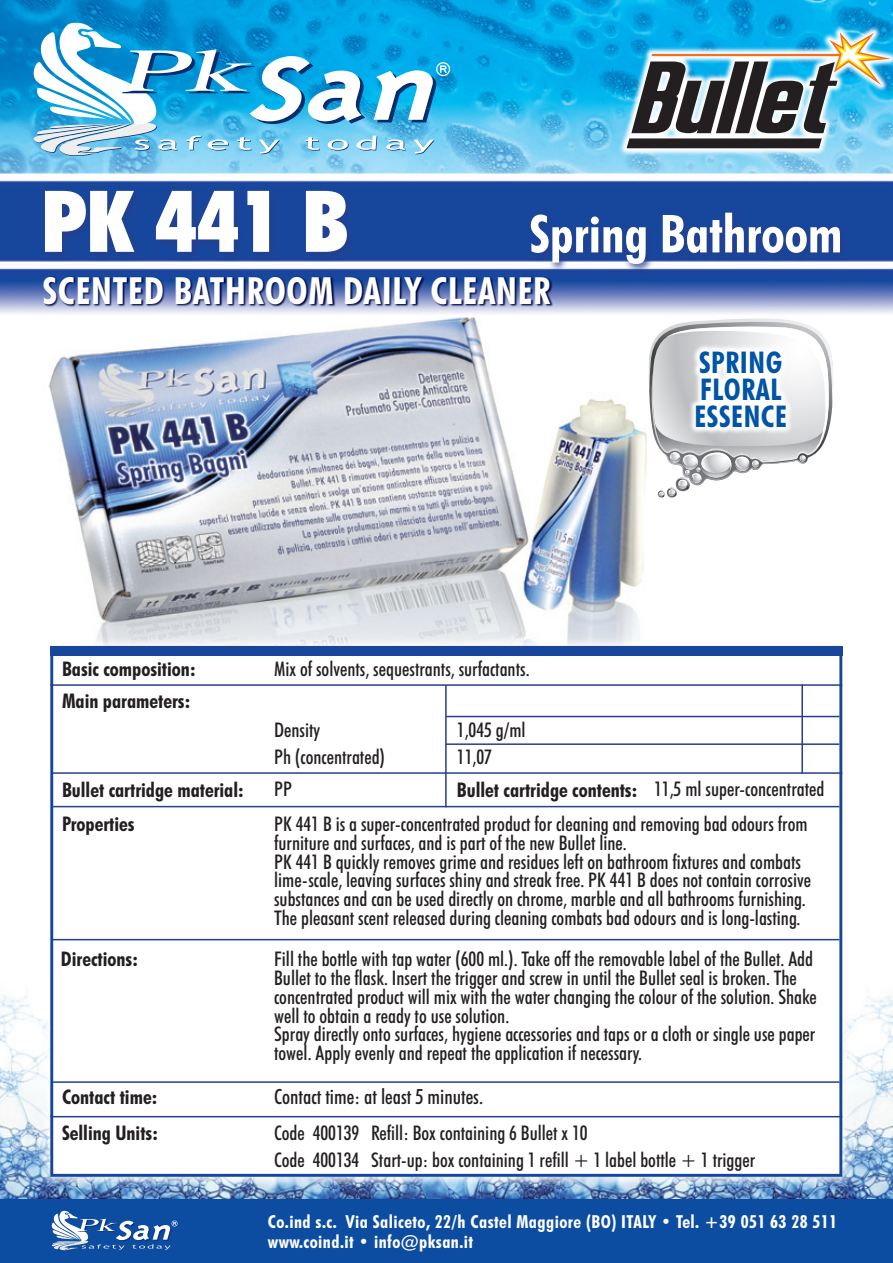
<style>
.page{position:relative;width:893px;height:1263px;background:#fff}
.page>*{position:absolute;margin:0;border:0;box-sizing:border-box;transform-origin:0 0}
.t1{font:900 condensed 85.5px "Futura BT";color:#fff}
.t2{font:700 condensed 52.5px "Futura BT";color:#fff}
.t3{font:700 condensed 37.5px "Futura BT";letter-spacing:.02em;color:#fff}
.t4{font:700 condensed 30px "Futura BT";letter-spacing:.02em;color:#0154a6}
.t5{font:500 condensed 21px "Futura BT";color:#231f20}
.t6{font:500 condensed 20.25px/18.8px "Futura BT";color:#231f20}
.t7{font:700 condensed 20.25px "Futura BT";color:#231f20}
.t8{font:700 condensed 18px "Futura BT";letter-spacing:.025em;color:#fff}
</style>
<div class="page">
<img style="left:48px;top:317px;width:599px;height:319px">
<img style="left:0;top:991px;width:893px;height:209px">
<img style="left:0;top:0;width:893px;height:314px">
<svg style="left:33px;top:23px;width:417px;height:133px"></svg>
<div style="left:41px;top:187px;width:316px;height:75px;background:#1d4396"></div>
<svg style="left:527px;top:208px;width:323px;height:66px;background:#3458a3"></svg>
<svg style="left:44px;top:276px;width:509px;height:31px;background:#324483"></svg>
<div style="left:0;top:1200px;width:893px;height:63px;background:#0d4da1"></div>
<svg style="left:0;top:1205px;width:226px;height:58px;background:#255ea9"></svg>
<svg style="left:619px;top:25px;width:274px;height:131px;background:#58c2eb"></svg>
<svg style="left:627px;top:32px;width:264px;height:116px;background:#6193a3"></svg>
<svg style="left:649px;top:318px;width:185px;height:180px"></svg>
<svg style="left:689px;top:343px;width:104px;height:92px"></svg>
<div style="left:40px;top:636px;width:812px;height:551px;background:#fff;opacity:.75"></div>
<div style="left:50px;top:646px;width:792px;height:531px;background:#fff;border:3px solid #18469d"></div>
<div style="left:50px;top:646px;width:792px;height:10px;background:#18469d"></div>
<hr style="left:50px;top:684px;width:792px;height:2px;background:#253f8e">
<hr style="left:50px;top:1116px;width:792px;height:1px;background:#253f8e">
<hr style="left:446px;top:743px;width:393px;height:2px;background:#253f8e">
<hr style="left:446px;top:716px;width:393px;height:1px;background:#253f8e">
<hr style="left:51px;top:772px;width:791px;height:2px;background:#253f8e">
<hr style="left:51px;top:939px;width:788px;height:1px;background:#253f8e">
<hr style="left:51px;top:806px;width:788px;height:1px;background:#253f8e">
<hr style="left:51px;top:1081px;width:788px;height:2px;background:#253f8e">
<hr style="left:445px;top:685px;width:2px;height:122px;background:#253f8e">
<hr style="left:801px;top:684px;width:2px;height:90px;background:#253f8e">
<p class="t1" style="left:41px;top:169px;width:309px">PK 441 B</p>
<p class="t2" style="left:530px;top:202px;width:314px">Spring Bathroom</p>
<p class="t3" style="left:43px;top:268px;width:509px">SCENTED BATHROOM DAILY CLEANER</p>
<p class="t7" style="left:62px;top:656px;width:135px">Basic composition:</p>
<p class="t7" style="left:62px;top:688px;width:130px">Main parameters:</p>
<p class="t6" style="left:274px;top:659px;width:257px">Mix of solvents, sequestrants, surfactants.</p>
<p class="t6" style="left:274px;top:720px;width:48px">Density</p>
<p class="t6" style="left:274px;top:747px;width:113px">Ph (concentrated)</p>
<p class="t6" style="left:457px;top:720px;width:70px">1,045 g/ml</p>
<p class="t6" style="left:457px;top:747px;width:37px">11,07</p>
<p class="t4" style="left:699px;top:344px;width:85px">SPRING</p>
<p class="t4" style="left:700px;top:371px;width:82px">FLORAL</p>
<p class="t4" style="left:694px;top:398px;width:94px">ESSENCE</p>
<p class="t6" style="left:274px;top:779px;width:19px">PP</p>
<p class="t6" style="left:654px;top:779px;width:172px">11,5 ml super-concentrated</p>
<p class="t7" style="left:62px;top:777px;width:183px">Bullet cartridge material:</p>
<p class="t7" style="left:457px;top:777px;width:182px">Bullet cartridge contents:</p>
<p class="t7" style="left:62px;top:812px;width:74px">Properties</p>
<p class="t7" style="left:61px;top:947px;width:78px">Directions:</p>
<p class="t7" style="left:62px;top:1085px;width:97px">Contact time:</p>
<p class="t7" style="left:62px;top:1121px;width:97px">Selling Units:</p>
<p class="t6" style="left:274px;top:814px;width:535px">PK 441 B is a super-concentrated product for cleaning and removing bad odours from furniture and surfaces, and is part of the new Bullet line.</p>
<p class="t6" style="left:274px;top:852px;width:538px">PK 441 B quickly removes grime and residues left on bathroom fixtures and combats lime-scale, leaving surfaces shiny and streak free. PK 441 B does not contain corrosive substances and can be used directly on chrome, marble and all bathrooms furnishing.</p>
<p class="t6" style="left:274px;top:908px;width:528px">The pleasant scent released during cleaning combats bad odours and is long-lasting.</p>
<p class="t6" style="left:274px;top:949px;width:544px">Fill the bottle with tap water (600 ml.). Take off the removable label of the Bullet. Add Bullet to the flask. Insert the trigger and screw in until the Bullet seal is broken. The concentrated product will mix with the water changing the colour of the solution. Shake well to obtain a ready to use solution.</p>
<p class="t6" style="left:274px;top:1024px;width:543px">Spray directly onto surfaces, hygiene accessories and taps or a cloth or single use paper towel. Apply evenly and repeat the application if necessary.</p>
<p class="t5" style="left:274px;top:1084px;width:210px">Contact time: at least 5 minutes.</p>
<p class="t6" style="left:274px;top:1123px;width:315px">Code 400139 Refill: Box containing 6 Bullet x 10</p>
<p class="t6" style="left:274px;top:1150px;width:483px">Code 400134 Start-up: box containing 1 refill + 1 label bottle + 1 trigger</p>
<p class="t8" style="left:268px;top:1211px;width:571px">Co.ind s.c. Via Saliceto, 22/h Castel Maggiore (BO) ITALY • Tel. +39 051 63 28 511</p>
<p class="t8" style="left:268px;top:1230px;width:207px">www.coind.it • info@pksan.it</p>
</div>
